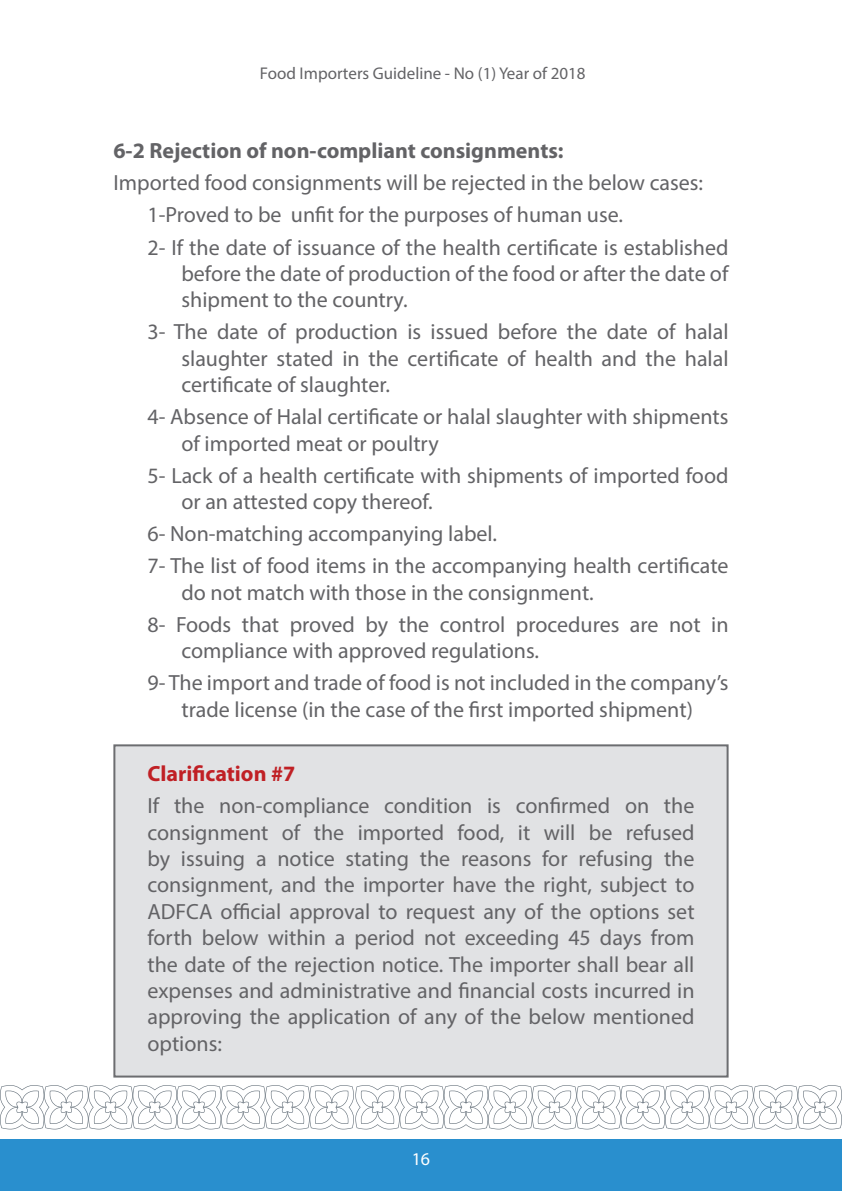
<style>
.page{position:relative;width:842px;height:1191px;background:#fff}
.page>*{position:absolute;margin:0;border:0;box-sizing:border-box;transform-origin:0 0}
.t1{font:22px/26.4px "Myriad Pro";color:#636366}
.t2{font:700 22px "Myriad Pro";color:#636366}
.t3{font:700 22px "Myriad Pro";color:#c02025}
.t4{font:18px "Myriad Pro";color:#fff}
.t5{font:17px "Myriad Pro";color:#636366}
</style>
<div class="page">
<svg style="left:0;top:1085px;width:842px;height:44px"></svg>
<div style="left:0;top:1139px;width:842px;height:52px;background:#298fce"></div>
<div style="left:113px;top:744px;width:616px;height:333px;background:#e1e2e4;border:2px solid #6c6d70"></div>
<p class="t5" style="left:260px;top:63px;width:327px">Food Importers Guideline - No (1) Year of 2018</p>
<p class="t2" style="left:113px;top:136px;width:452px">6-2 Rejection of non-compliant consignments:</p>
<p class="t1" style="left:147px;top:167px;width:583px;line-height:32px;text-indent:-34px">Imported food consignments will be rejected in the below cases:<br>1-Proved to be unfit for the purposes of human use.<br>2- If the date of issuance of the health certificate is established</p>
<p class="t1" style="left:181px;top:260px;width:548px">before the date of production of the food or after the date of shipment to the country.</p>
<p class="t1" style="left:181px;top:318px;width:549px;text-align:justify;text-indent:-34px">3- The date of production is issued before the date of halal slaughter stated in the certificate of health and the halal certificate of slaughter.</p>
<p class="t1" style="left:181px;top:403px;width:549px;text-indent:-34px">4- Absence of Halal certificate or halal slaughter with shipments of imported meat or poultry</p>
<p class="t1" style="left:181px;top:462px;width:549px;text-indent:-34px">5- Lack of a health certificate with shipments of imported food or an attested copy thereof.</p>
<p class="t1" style="left:147px;top:517px;width:583px;line-height:32px">6- Non-matching accompanying label.<br>7- The list of food items in the accompanying health certificate</p>
<p class="t1" style="left:147px;top:576px;width:583px;line-height:32px;text-indent:34px">do not match with those in the consignment.<br>8- Foods that proved by the control procedures are not in</p>
<p class="t1" style="left:147px;top:634px;width:583px;line-height:32px;text-indent:34px">compliance with approved regulations.<br>9- The import and trade of food is not included in the company’s</p>
<p class="t1" style="left:181px;top:696px;width:513px">trade license (in the case of the first imported shipment)</p>
<p class="t3" style="left:147px;top:759px;width:149px">Clarification #7</p>
<p class="t1" style="left:147px;top:792px;width:549px;text-align:justify">If the non-compliance condition is confirmed on the consignment of the imported food, it will be refused by issuing a notice stating the reasons for refusing the consignment, and the importer have the right, subject to ADFCA official approval to request any of the options set forth below within a period not exceeding 45 days from the date of the rejection notice. The importer shall bear all expenses and administrative and financial costs incurred in approving the application of any of the below mentioned options:</p>
<p class="t4" style="left:412px;top:1148px;width:20px">16</p>
</div>
